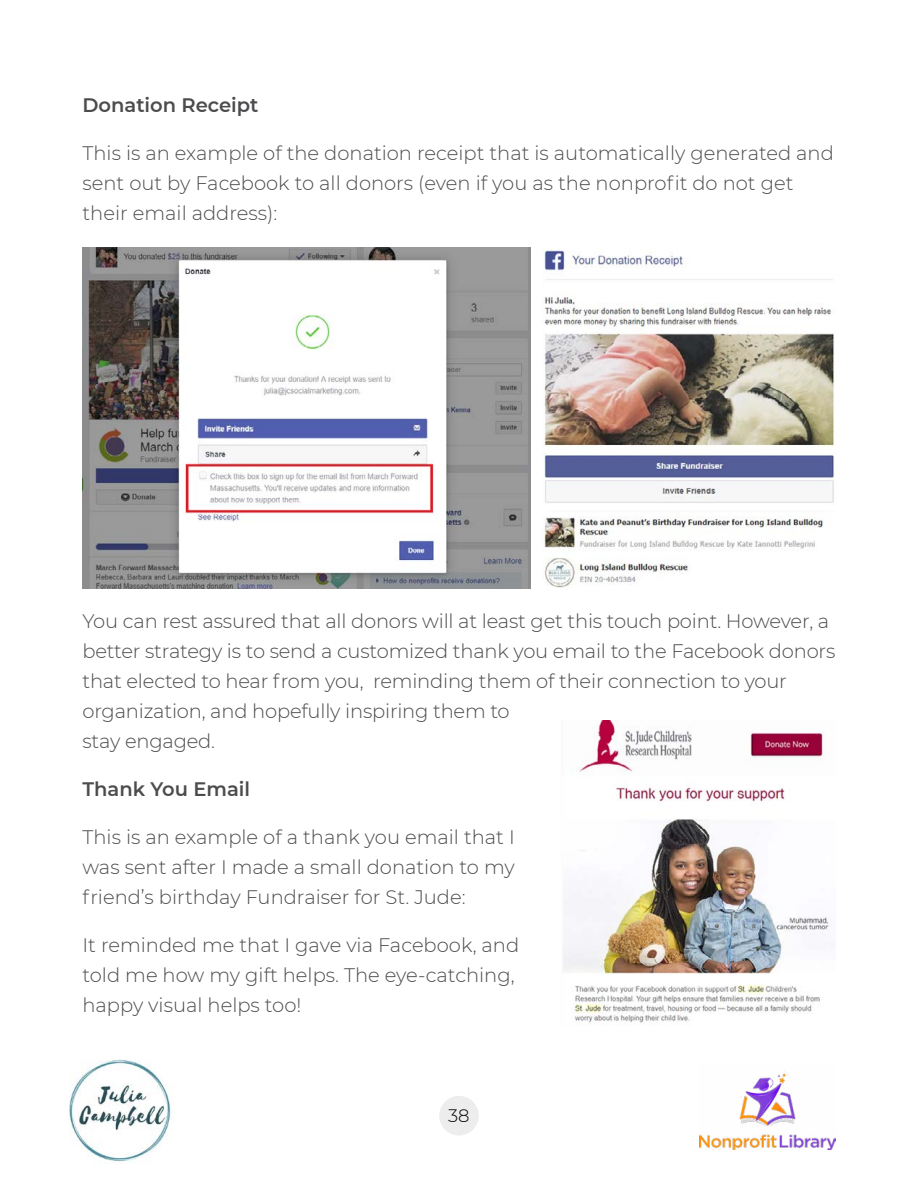
<style>
.page{position:relative;width:918px;height:1188px;background:#fff}
.page>*{position:absolute;margin:0;border:0;box-sizing:border-box;transform-origin:0 0}
.t1{font:300 19.5px/30px "Montserrat";letter-spacing:-.01em;color:#4c4c4e}
.t2{font:600 19.5px "Montserrat";color:#4c4c4e}
.t3{font:300 18px "Montserrat";color:#000}
</style>
<div class="page">
<img style="left:700px;top:1071px;width:135px;height:79px">
<div style="left:439px;top:1096px;width:40px;height:40px;background:#ededee;border-radius:50%"></div>
<img style="left:69px;top:1059px;width:103px;height:103px">
<img style="left:563px;top:721px;width:270px;height:302px">
<img style="left:543px;top:250px;width:292px;height:338px">
<img style="left:82px;top:247px;width:449px;height:342px">
<p class="t2" style="left:82px;top:91px;width:178px">Donation Receipt</p>
<p class="t1" style="left:82px;top:137px;width:753px">This is an example of the donation receipt that is automatically generated and sent out by Facebook to all donors (even if you as the nonprofit do not get their email address):</p>
<p class="t1" style="left:82px;top:605px;width:754px">You can rest assured that all donors will at least get this touch point. However, a better strategy is to send a customized thank you email to the Facebook donors that elected to hear from you, reminding them of their connection to your organization, and hopefully inspiring them to<br>stay engaged.</p>
<p class="t2" style="left:82px;top:775px;width:169px">Thank You Email</p>
<p class="t1" style="left:82px;top:821px;width:434px;text-align:justify">This is an example of a thank you email that I was sent after I made a small donation to my friend’s birthday Fundraiser for St. Jude:</p>
<p class="t1" style="left:82px;top:929px;width:438px">It reminded me that I gave via Facebook, and told me how my gift helps. The eye-catching, happy visual helps too!</p>
<p class="t3" style="left:448px;top:1104px;width:23px">38</p>
</div>
